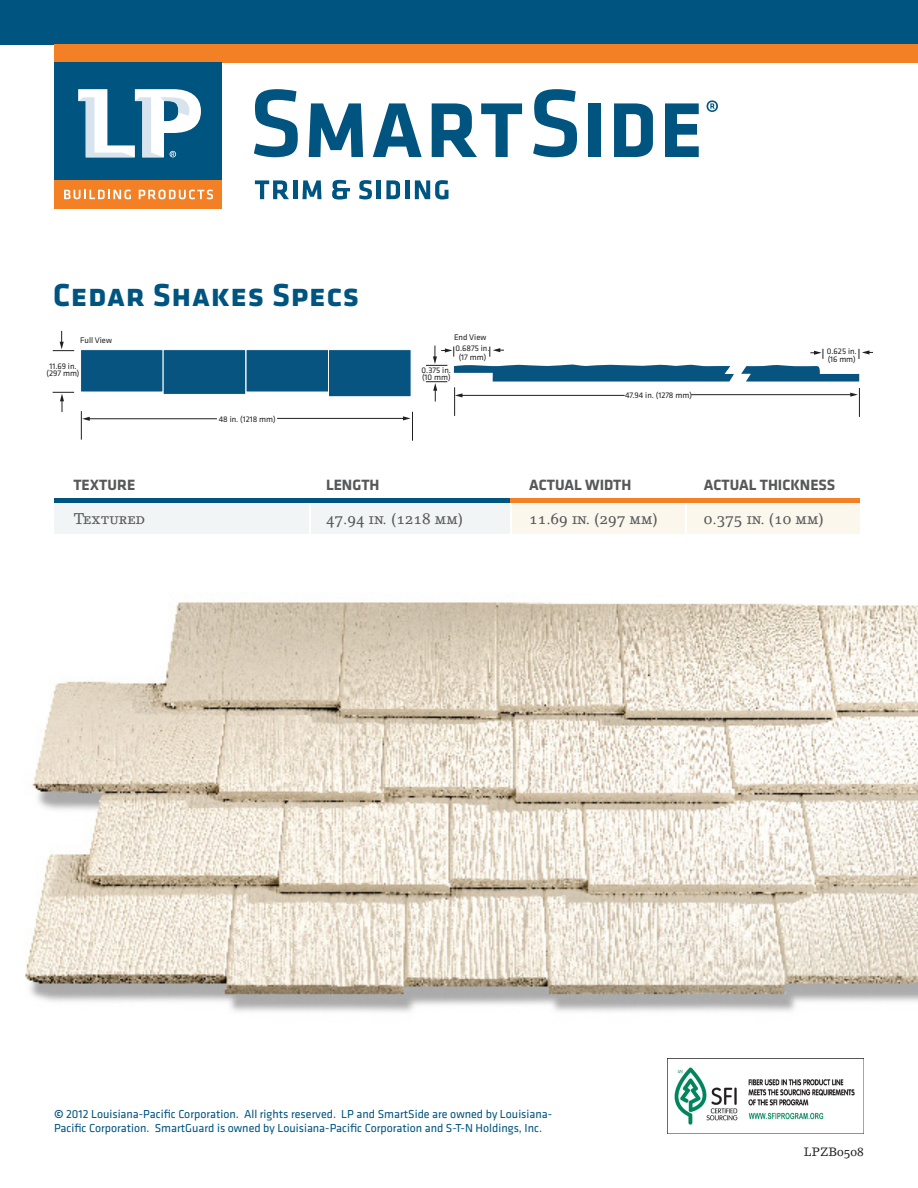
<style>
.page{position:relative;width:918px;height:1188px;background:#fff}
.page>*{position:absolute;margin:0;border:0;box-sizing:border-box;transform-origin:0 0}
.bluebodycopy{font:700 33px "Klavika";letter-spacing:.02em;color:#005480}
.t1{font:15.45px "Lino Letter Roman SC";color:#57585a}
.t2{font:15.45px "Klavika Bold TF";color:#57585a}
.t3{font:12px/13.5px "Klavika";color:#005480}
.t4{font:12px "Lino Letter Roman SC";color:#231f20}
.t5{font:8.4px/7.1px "Klavika";color:#231f20}
.s1{font-weight:500}
</style>
<div class="page">
<img style="left:25px;top:602px;width:893px;height:410px">
<div style="left:0;top:0;width:918px;height:44px;background:#005480"></div>
<div style="left:54px;top:44px;width:864px;height:18px;background:#f48026"></div>
<div style="left:54px;top:180px;width:168px;height:29px;background:#f48026"></div>
<svg style="left:64px;top:190px;width:67px;height:9px"></svg>
<svg style="left:139px;top:190px;width:74px;height:9px"></svg>
<div style="left:54px;top:62px;width:168px;height:118px;background:#005480"></div>
<svg style="left:78px;top:89px;width:123px;height:68px"></svg>
<svg style="left:254px;top:89px;width:44px;height:68px"></svg>
<svg style="left:309px;top:103px;width:54px;height:54px"></svg>
<svg style="left:373px;top:103px;width:49px;height:54px"></svg>
<svg style="left:432px;top:103px;width:90px;height:54px"></svg>
<svg style="left:533px;top:89px;width:44px;height:68px"></svg>
<div style="left:589px;top:103px;width:12px;height:54px;background:#005480"></div>
<svg style="left:614px;top:103px;width:39px;height:54px"></svg>
<svg style="left:665px;top:103px;width:34px;height:54px"></svg>
<svg style="left:707px;top:100px;width:11px;height:12px"></svg>
<svg style="left:255px;top:180px;width:34px;height:19px"></svg>
<hr style="left:293px;top:180px;width:4px;height:19px;background:#005480">
<svg style="left:302px;top:180px;width:20px;height:19px"></svg>
<svg style="left:332px;top:180px;width:18px;height:20px"></svg>
<svg style="left:359px;top:180px;width:13px;height:19px"></svg>
<hr style="left:377px;top:180px;width:4px;height:19px;background:#005480">
<svg style="left:386px;top:180px;width:14px;height:19px"></svg>
<hr style="left:405px;top:180px;width:4px;height:19px;background:#005480">
<svg style="left:415px;top:180px;width:34px;height:19px"></svg>
<img style="left:667px;top:1058px;width:197px;height:76px">
<div style="left:510px;top:503px;width:350px;height:31px;background:#fcf7ed"></div>
<div style="left:54px;top:503px;width:456px;height:31px;background:#f1f5f6"></div>
<div style="left:54px;top:498px;width:456px;height:5px;background:#005480"></div>
<div style="left:511px;top:498px;width:349px;height:5px;background:#f48026"></div>
<hr style="left:310px;top:503px;width:1px;height:31px;background:#fff">
<hr style="left:510px;top:503px;width:2px;height:31px;background:#fff">
<hr style="left:685px;top:503px;width:1px;height:31px;background:#fff">
<svg style="left:741px;top:365px;width:118px;height:17px"></svg>
<hr style="left:691px;top:394px;width:161px;height:1px;background:#231f20">
<svg style="left:850px;top:388px;width:10px;height:29px"></svg>
<svg style="left:810px;top:349px;width:14px;height:10px"></svg>
<svg style="left:859px;top:349px;width:14px;height:10px"></svg>
<svg style="left:426px;top:346px;width:308px;height:70px"></svg>
<hr style="left:88px;top:418px;width:129px;height:1px;background:#231f20">
<svg style="left:81px;top:411px;width:9px;height:29px"></svg>
<hr style="left:277px;top:418px;width:127px;height:1px;background:#231f20">
<svg style="left:403px;top:412px;width:10px;height:29px"></svg>
<svg style="left:53px;top:331px;width:21px;height:20px"></svg>
<svg style="left:53px;top:392px;width:21px;height:20px"></svg>
<div style="left:80px;top:350px;width:83px;height:42px;background:#085480"></div>
<div style="left:246px;top:350px;width:83px;height:42px;background:#085480"></div>
<div style="left:163px;top:350px;width:83px;height:45px;background:#085480;border:1px solid #fff"></div>
<div style="left:328px;top:350px;width:83px;height:47px;background:#085480;border:1px solid #fff"></div>
<p class="bluebodycopy" style="left:53px;top:271px;width:308px">Cedar Shakes Specs</p>
<p class="t5" style="left:80px;top:337px;width:33px">Full View</p>
<p class="t5" style="left:46px;top:363px;width:35px;text-align:center">11.69 in. (297 mm)</p>
<p class="t5" style="left:219px;top:415px;width:59px">48 in. (1218 mm)</p>
<p class="t5" style="left:454px;top:333px;width:34px">End View</p>
<p class="t5" style="left:455px;top:345px;width:36px;line-height:8.4px;text-align:center">0.6875 in. (17 mm)</p>
<p class="t5" style="left:422px;top:367px;width:31px">0.375 in. (10 mm)</p>
<p class="t5" style="left:625px;top:392px;width:68px">47.94 in. (1278 mm)</p>
<p class="t5" style="left:827px;top:347px;width:31px;line-height:8.4px">0.625 in. (16 mm)</p>
<p class="t2" style="left:73px;top:477px;width:63px">TEXTURE</p>
<p class="t2" style="left:326px;top:477px;width:55px">LENGTH</p>
<p class="t2" style="left:529px;top:477px;width:104px">ACTUAL WIDTH</p>
<p class="t2" style="left:704px;top:477px;width:133px">ACTUAL THICKNESS</p>
<p class="t1" style="left:73px;top:510px;width:73px">Textured</p>
<p class="t1" style="left:529px;top:510px;width:131px">11.69 in. (297 mm)</p>
<p class="t1" style="left:704px;top:510px;width:122px">0.375 in. (10 mm)</p>
<p class="t1" style="left:326px;top:510px;width:139px">47.94 in. (1218 mm)</p>
<p class="t3" style="left:54px;top:1107px;width:500px"><span class="s1">©</span> 2012 Louisiana-Pacific Corporation. All rights reserved. LP and SmartSide are owned by Louisiana-<br>Pacific Corporation. SmartGuard is owned by Louisiana-Pacific Corporation and S-T-N Holdings, Inc.</p>
<p class="t4" style="left:804px;top:1144px;width:62px">LPZB0508</p>
</div>
